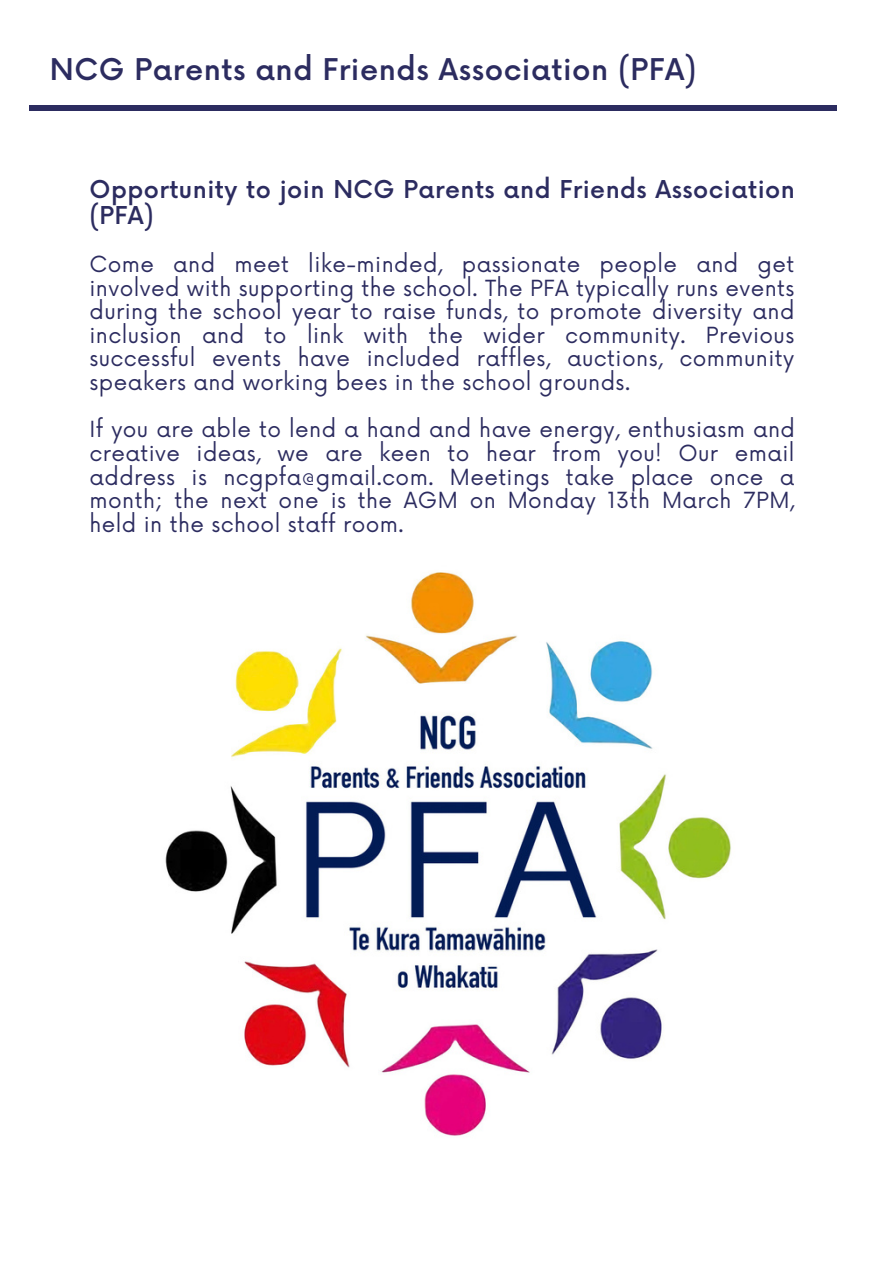
<style>
.page{position:relative;width:893px;height:1264px;background:#fff}
.page>*{position:absolute;margin:0;border:0;box-sizing:border-box;transform-origin:0 0}
.t1{font:500 29.25px "Now";letter-spacing:.02em;color:#2c2c60}
.t2{font:500 24px/25.8px "Now";letter-spacing:.02em;color:#2c2c60}
.t3{font:21.6px/23.5px "Now";letter-spacing:.02em;color:#2c2c60;text-align:justify}
</style>
<div class="page">
<div style="left:30px;top:105px;width:806px;height:6px;background:#2c2c60"></div>
<img style="left:165px;top:572px;width:566px;height:564px">
<h1 class="t1" style="left:50px;top:54px;width:648px">NCG Parents and Friends Association (PFA)</h1>
<p class="t2" style="left:89px;top:178px;width:706px">Opportunity to join NCG Parents and Friends Association (PFA)</p>
<p class="t3" style="left:89px;top:253px;width:706px">Come and meet like-minded, passionate people and get involved with supporting the school. The PFA typically runs events during the school year to raise funds, to promote diversity and inclusion and to link with the wider community. Previous successful events have included raffles, auctions, community speakers and working bees in the school grounds.</p>
<p class="t3" style="left:89px;top:419px;width:707px">If you are able to lend a hand and have energy, enthusiasm and creative ideas, we are keen to hear from you! Our email address is ncgpfa@gmail.com. Meetings take place once a month; the next one is the AGM on Monday 13th March 7PM, held in the school staff room.</p>
</div>
